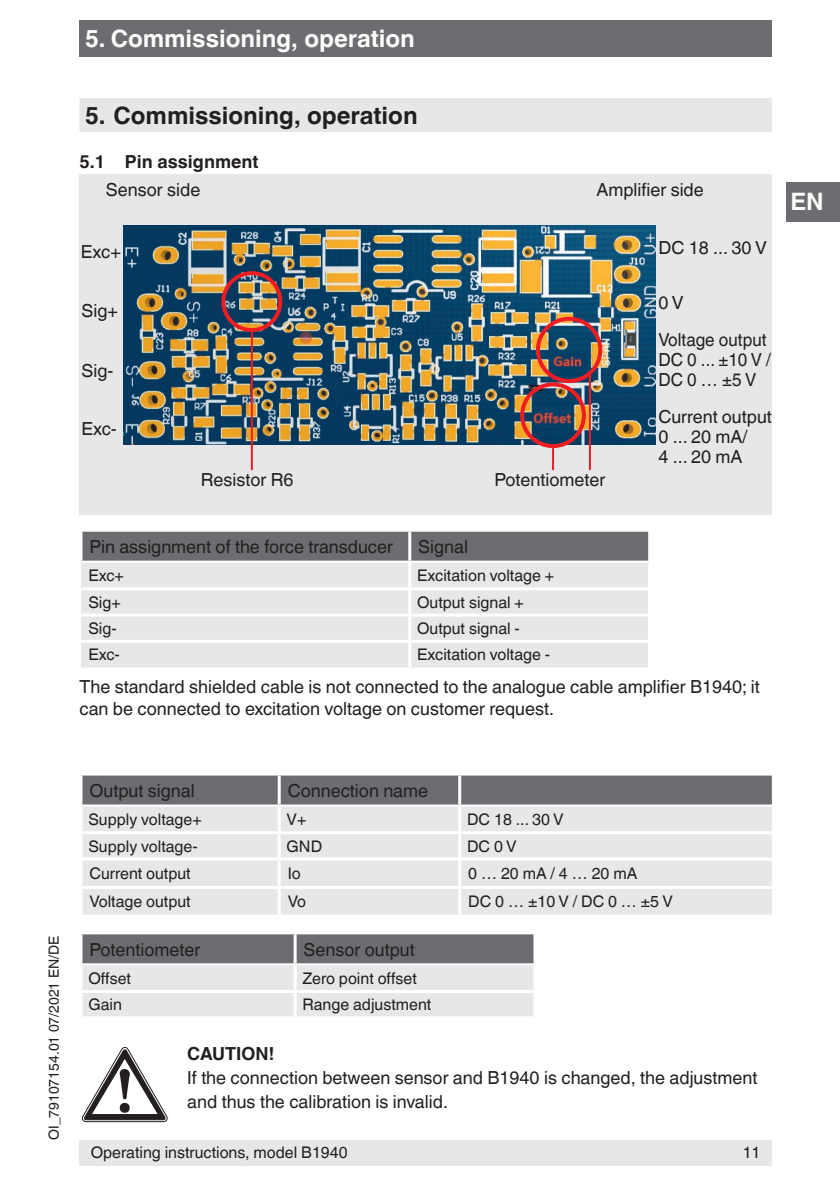
<style>
.page{position:relative;width:840px;height:1191px;background:#fff}
.page>*{position:absolute;margin:0;border:0;box-sizing:border-box;transform-origin:0 0}
.t1{font:700 24px "Helvetica World";color:#fff}
.t2{font:700 24px "Helvetica World";color:#231f20}
.t3{font:18px/20px "Helvetica World";color:#231f20}
.t4{font:18px/20px "Helvetica World";color:#231f20;scale:.95 1}
.t5{font:700 18px "Helvetica World";color:#231f20}
.t6{font:16px "Helvetica World";color:#231f20}
.t7{font:14px "Helvetica World";color:#231f20}
</style>
<div class="page">
<div style="left:79px;top:1140px;width:692px;height:25px;background:#e6e7e9"></div>
<div style="left:785px;top:182px;width:54px;height:39px;background:#6c6d70"></div>
<div style="left:79px;top:20px;width:692px;height:37px;background:#6c6d70"></div>
<div style="left:79px;top:174px;width:692px;height:340px;background:#e6e7e9"></div>
<img style="left:123px;top:226px;width:532px;height:218px">
<div style="left:79px;top:98px;width:692px;height:34px;background:#e6e7e9"></div>
<div style="left:82px;top:775px;width:689px;height:29px;background:#6c6d70"></div>
<div style="left:82px;top:806px;width:689px;height:108px;background:#e6e7e9"></div>
<hr style="left:277px;top:775px;width:3px;height:29px;background:#fff">
<hr style="left:458px;top:775px;width:3px;height:29px;background:#fff">
<hr style="left:277px;top:806px;width:3px;height:25px;background:#fff">
<hr style="left:458px;top:806px;width:3px;height:25px;background:#fff">
<hr style="left:79px;top:831px;width:200px;height:3px;background:#fff">
<hr style="left:279px;top:831px;width:180px;height:3px;background:#fff">
<hr style="left:277px;top:834px;width:3px;height:23px;background:#fff">
<hr style="left:459px;top:831px;width:312px;height:3px;background:#fff">
<hr style="left:458px;top:834px;width:3px;height:23px;background:#fff">
<hr style="left:79px;top:857px;width:200px;height:3px;background:#fff">
<hr style="left:279px;top:857px;width:180px;height:3px;background:#fff">
<hr style="left:277px;top:860px;width:3px;height:26px;background:#fff">
<hr style="left:459px;top:857px;width:312px;height:3px;background:#fff">
<hr style="left:458px;top:860px;width:3px;height:26px;background:#fff">
<hr style="left:79px;top:886px;width:200px;height:3px;background:#fff">
<hr style="left:279px;top:886px;width:180px;height:3px;background:#fff">
<hr style="left:277px;top:889px;width:3px;height:25px;background:#fff">
<hr style="left:459px;top:886px;width:312px;height:3px;background:#fff">
<hr style="left:458px;top:889px;width:3px;height:25px;background:#fff">
<svg style="left:82px;top:934px;width:451px;height:82px"></svg>
<hr style="left:293px;top:934px;width:3px;height:29px;background:#fff">
<hr style="left:82px;top:963px;width:213px;height:2px;background:#fff">
<hr style="left:295px;top:963px;width:238px;height:2px;background:#fff">
<hr style="left:293px;top:965px;width:3px;height:25px;background:#fff">
<hr style="left:79px;top:990px;width:216px;height:3px;background:#fff">
<hr style="left:295px;top:990px;width:238px;height:3px;background:#fff">
<hr style="left:293px;top:993px;width:3px;height:23px;background:#fff">
<div style="left:82px;top:531px;width:565px;height:29px;background:#6c6d70"></div>
<div style="left:81px;top:563px;width:566px;height:104px;background:#e6e7e9"></div>
<hr style="left:408px;top:531px;width:3px;height:29px;background:#fff">
<hr style="left:408px;top:562px;width:3px;height:25px;background:#fff">
<hr style="left:81px;top:587px;width:328px;height:3px;background:#fff">
<hr style="left:409px;top:587px;width:238px;height:3px;background:#fff">
<hr style="left:408px;top:590px;width:3px;height:23px;background:#fff">
<hr style="left:81px;top:613px;width:328px;height:3px;background:#fff">
<hr style="left:409px;top:613px;width:238px;height:3px;background:#fff">
<hr style="left:408px;top:616px;width:3px;height:24px;background:#fff">
<hr style="left:81px;top:640px;width:328px;height:3px;background:#fff">
<hr style="left:409px;top:640px;width:238px;height:3px;background:#fff">
<hr style="left:408px;top:643px;width:3px;height:24px;background:#fff">
<div style="left:535px;top:317px;width:67px;height:66px;border:4px solid #ee1d23;border-radius:50%"></div>
<div style="left:221px;top:271px;width:61px;height:61px;border:4px solid #ee1d23;border-radius:50%"></div>
<div style="left:520px;top:382px;width:65px;height:66px;border:4px solid #ee1d23;border-radius:50%"></div>
<hr style="left:551px;top:448px;width:2px;height:22px;background:#ee1d23">
<hr style="left:588px;top:372px;width:2px;height:98px;background:#ee1d23">
<hr style="left:251px;top:332px;width:2px;height:138px;background:#ee1d23">
<svg style="left:82px;top:1047px;width:85px;height:74px"></svg>
<h1 class="t1" style="left:85px;top:25px;width:331px">5. Commissioning, operation</h1>
<h1 class="t2" style="left:85px;top:101px;width:334px">5. Commissioning, operation</h1>
<p class="t5" style="left:79px;top:151px;width:180px">5.1 Pin assignment</p>
<p class="t3" style="left:106px;top:180px;width:96px">Sensor side</p>
<p class="t3" style="left:596px;top:180px;width:109px">Amplifier side</p>
<p class="t3" style="left:81px;top:242px;width:42px">Exc+</p>
<p class="t3" style="left:81px;top:301px;width:38px">Sig+</p>
<p class="t3" style="left:81px;top:360px;width:33px">Sig-</p>
<p class="t3" style="left:81px;top:419px;width:37px">Exc-</p>
<p class="t3" style="left:201px;top:469px;width:94px">Resistor R6</p>
<p class="t3" style="left:494px;top:469px;width:112px">Potentiometer</p>
<p class="t3" style="left:658px;top:238px;width:110px">DC 18 ... 30 V</p>
<p class="t3" style="left:658px;top:292px;width:27px">0 V</p>
<p class="t4" style="left:658px;top:329px;width:120px">Voltage output<br>DC 0 ... ±10 V /<br>DC 0 … ±5 V</p>
<p class="t3" style="left:658px;top:406px;width:115px">Current output<br>0 ... 20 mA/<br>4 ... 20 mA</p>
<h1 class="t1" style="left:789px;top:188px;width:35px">EN</h1>
<p class="t3" style="left:89px;top:537px;width:305px">Pin assignment of the force transducer</p>
<p class="t3" style="left:418px;top:537px;width:51px">Signal</p>
<p class="t6" style="left:88px;top:566px;width:37px">Exc+</p>
<p class="t6" style="left:417px;top:566px;width:139px">Excitation voltage +</p>
<p class="t6" style="left:88px;top:593px;width:34px">Sig+</p>
<p class="t6" style="left:417px;top:593px;width:108px">Output signal +</p>
<p class="t6" style="left:88px;top:619px;width:30px">Sig-</p>
<p class="t6" style="left:417px;top:619px;width:104px">Output signal -</p>
<p class="t6" style="left:88px;top:645px;width:33px">Exc-</p>
<p class="t6" style="left:417px;top:645px;width:134px">Excitation voltage -</p>
<p class="t3" style="left:79px;top:676px;width:681px;line-height:22px">The standard shielded cable is not connected to the analogue cable amplifier B1940; it can be connected to excitation voltage on customer request.</p>
<p class="t7" style="left:46px;top:1140px;width:205px;rotate:-90deg">OI_79107154.01 07/2021 EN/DE</p>
<p class="t3" style="left:89px;top:780px;width:107px">Output signal</p>
<p class="t3" style="left:287px;top:780px;width:142px">Connection name</p>
<p class="t6" style="left:88px;top:810px;width:115px">Supply voltage+</p>
<p class="t6" style="left:286px;top:810px;width:21px">V+</p>
<p class="t6" style="left:467px;top:810px;width:98px">DC 18 ... 30 V</p>
<p class="t6" style="left:88px;top:836px;width:111px">Supply voltage-</p>
<p class="t6" style="left:286px;top:836px;width:37px">GND</p>
<p class="t6" style="left:467px;top:836px;width:51px">DC 0 V</p>
<p class="t6" style="left:89px;top:864px;width:103px">Current output</p>
<p class="t6" style="left:287px;top:864px;width:15px">Io</p>
<p class="t6" style="left:468px;top:864px;width:170px">0 … 20 mA / 4 … 20 mA</p>
<p class="t6" style="left:89px;top:892px;width:103px">Voltage output</p>
<p class="t6" style="left:287px;top:892px;width:20px">Vo</p>
<p class="t6" style="left:468px;top:892px;width:206px">DC 0 … ±10 V / DC 0 … ±5 V</p>
<p class="t3" style="left:89px;top:939px;width:112px">Potentiometer</p>
<p class="t3" style="left:303px;top:939px;width:113px">Sensor output</p>
<p class="t6" style="left:88px;top:969px;width:44px">Offset</p>
<p class="t6" style="left:302px;top:969px;width:116px">Zero point offset</p>
<p class="t6" style="left:88px;top:995px;width:35px">Gain</p>
<p class="t6" style="left:302px;top:995px;width:130px">Range adjustment</p>
<p class="t5" style="left:187px;top:1043px;width:89px">CAUTION!</p>
<p class="t3" style="left:187px;top:1065px;width:571px;line-height:24px">If the connection between sensor and B1940 is changed, the adjustment and thus the calibration is invalid.</p>
<p class="t6" style="left:91px;top:1143px;width:258px">Operating instructions, model B1940</p>
<p class="t6" style="left:742px;top:1143px;width:19px">11</p>
</div>
